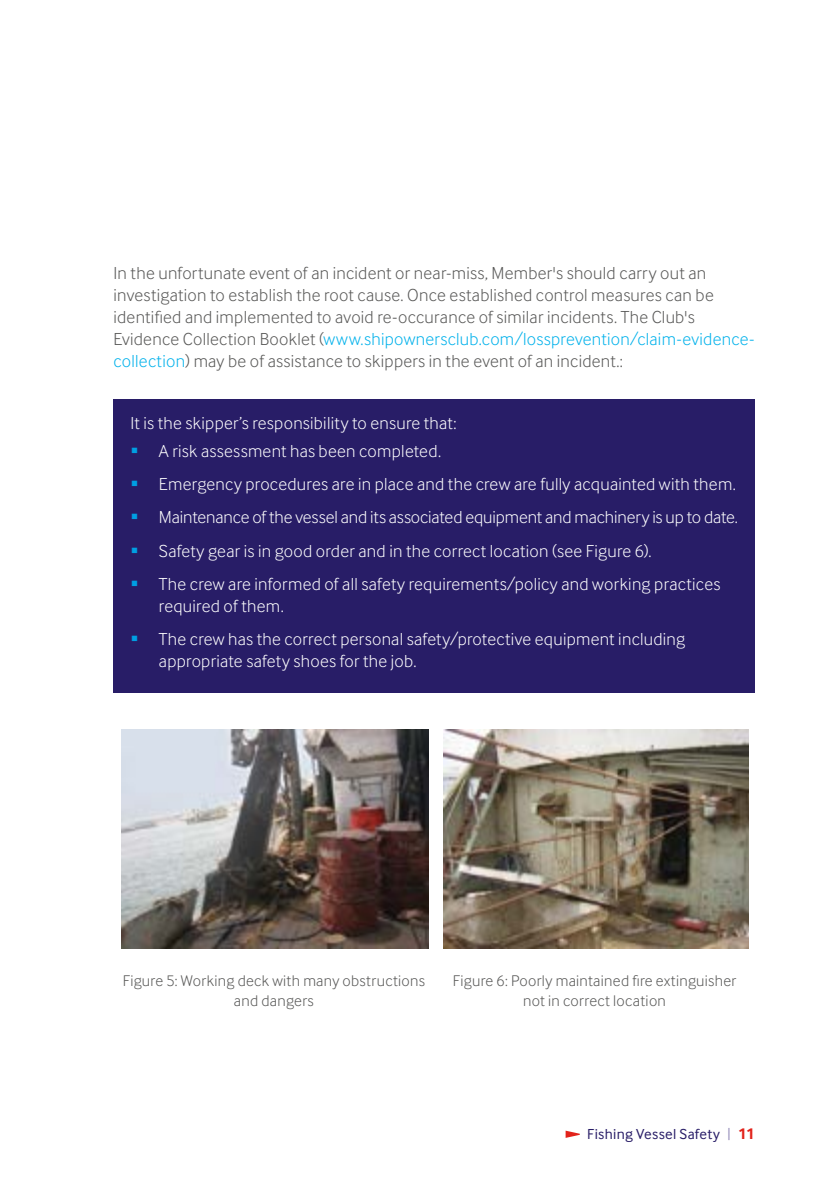
<style>
.page{position:relative;width:840px;height:1191px;background:#fff}
.page>*{position:absolute;margin:0;border:0;box-sizing:border-box;transform-origin:0 0}
.t1{font:300 18px/33.4px "Inter Face";letter-spacing:.015em;color:#fff}
.t2{font:300 18px/22px "Inter Face";letter-spacing:.015em;color:#575756}
.t3{font:300 16px/20px "Inter Face";letter-spacing:.02em;color:#575756;text-align:center}
.t4{font:15px "Inter Face";letter-spacing:.02em;color:#281d67}
.s1{color:#00b1eb}
.s2{color:#9890bb}
.s3{font-weight:700;font-size:16px;color:#e2231b}
</style>
<div class="page">
<svg style="left:565px;top:1130px;width:14px;height:7px"></svg>
<div style="left:113px;top:400px;width:641px;height:293px;background:#281d67"></div>
<img style="left:121px;top:729px;width:307px;height:219px">
<img style="left:443px;top:729px;width:305px;height:219px">
<p class="t2" style="left:113px;top:261px;width:642px">In the unfortunate event of an incident or near-miss, Member's should carry out an investigation to establish the root cause. Once established control measures can be identified and implemented to avoid re-occurance of similar incidents. The Club's Evidence Collection Booklet (<span class="s1">www.shipownersclub.com/lossprevention/claim-evidence&shy;collection</span>) may be of assistance to skippers in the event of an incident.:</p>
<p class="t1" style="left:159px;top:409px;width:299px;line-height:27.6px;text-indent:-28px">It is the skipper’s responsibility to ensure that:<br>A risk assessment has been completed.</p>
<p class="t1" style="left:159px;top:467px;width:580px">Emergency procedures are in place and the crew are fully acquainted with them.<br>Maintenance of the vessel and its associated equipment and machinery is up to date.<br>Safety gear is in good order and in the correct location (see Figure 6).<br>The crew are informed of all safety requirements/policy and working practices</p>
<p class="t1" style="left:159px;top:589px;width:527px">required of them.<br>The crew has the correct personal safety/protective equipment including</p>
<p class="t1" style="left:159px;top:644px;width:259px">appropriate safety shoes for the job.</p>
<p class="t3" style="left:123px;top:970px;width:304px">Figure 5: Working deck with many obstructions and dangers</p>
<p class="t3" style="left:452px;top:970px;width:285px">Figure 6: Poorly maintained fire extinguisher not in correct location</p>
<p class="t4" style="left:587px;top:1125px;width:169px">Fishing Vessel Safety <span class="s2">|</span> <span class="s3">11</span></p>
</div>
